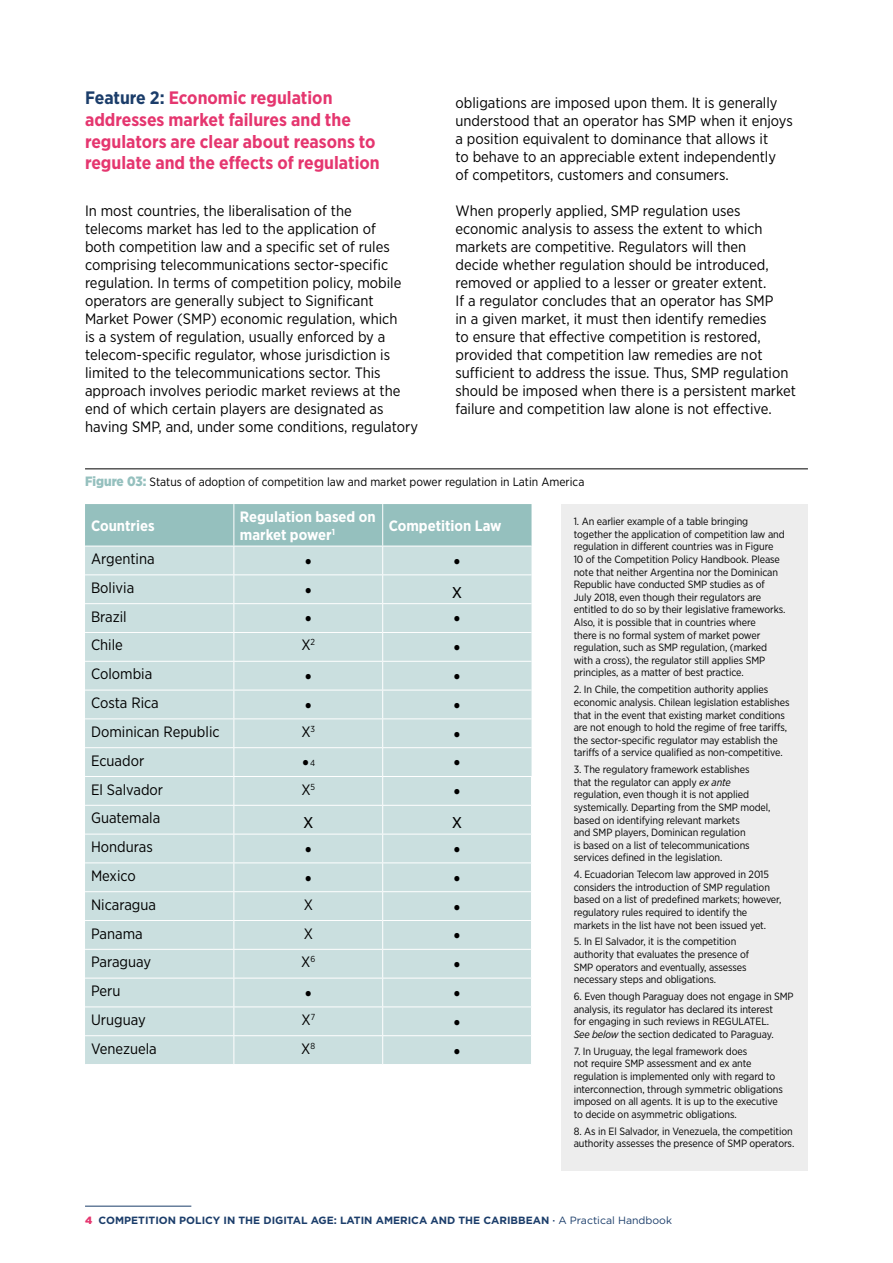
<style>
.page{position:relative;width:893px;height:1263px;background:#fff}
.page>*{position:absolute;margin:0;border:0;box-sizing:border-box;transform-origin:0 0}
.t1{font:21px "Gotham Narrow";color:#000}
.t2{font:700 18px/21.6px "Gotham Narrow";color:#e5366f}
.t3{font:15px/18px "Gotham Narrow";color:#000}
.t4{font:700 15px/18px "Gotham Narrow";color:#fff}
.t5{font:12px "Gotham Narrow";color:#000}
.t6{font:10.5px/12.6px "Gotham Narrow";letter-spacing:-.01em;color:#000}
.t7{font:700 10.5px "Gotham";color:#1b3d6a}
.s1{color:#1b3d6a}
.s2{font-weight:900;font-size:13.5px;color:#95c0be}
.s3{font-style:italic}
.s4{font-weight:900;color:#e5366f}
.s5{font-weight:500}
.s6{font-weight:400}
</style>
<div class="page">
<hr style="left:85px;top:1206px;width:106px;height:1px;background:#1b3d6a">
<hr style="left:85px;top:469px;width:723px;height:1px;background:#000">
<svg style="left:85px;top:504px;width:447px;height:560px;background:#c8dddd"></svg>
<div style="left:561px;top:504px;width:247px;height:666px;background:#ededed"></div>
<h2 class="t2" style="left:85px;top:87px;width:296px"><span class="s1">Feature 2:</span> Economic regulation addresses market failures and the regulators are clear about reasons to regulate and the effects of regulation</h2>
<p class="t3" style="left:85px;top:201px;width:334px">In most countries, the liberalisation of the<br>telecoms market has led to the application of<br>both competition law and a specific set of rules comprising telecommunications sector-specific regulation. In terms of competition policy, mobile operators are generally subject to Significant Market Power (SMP) economic regulation, which<br>is a system of regulation, usually enforced by a telecom-specific regulator, whose jurisdiction is limited to the telecommunications sector. This approach involves periodic market reviews at the end of which certain players are designated as having SMP, and, under some conditions, regulatory</p>
<p class="t3" style="left:455px;top:93px;width:339px">obligations are imposed upon them. It is generally understood that an operator has SMP when it enjoys a position equivalent to dominance that allows it<br>to behave to an appreciable extent independently of competitors, customers and consumers.</p>
<p class="t3" style="left:455px;top:201px;width:342px">When properly applied, SMP regulation uses economic analysis to assess the extent to which markets are competitive. Regulators will then<br>decide whether regulation should be introduced, removed or applied to a lesser or greater extent.<br>If a regulator concludes that an operator has SMP<br>in a given market, it must then identify remedies<br>to ensure that effective competition is restored, provided that competition law remedies are not sufficient to address the issue. Thus, SMP regulation should be imposed when there is a persistent market failure and competition law alone is not effective.</p>
<p class="t5" style="left:85px;top:474px;width:501px"><span class="s2">Figure 03:</span> Status of adoption of competition law and market power regulation in Latin America</p>
<h3 class="t4" style="left:91px;top:517px;width:65px">Countries</h3>
<h3 class="t4" style="left:240px;top:508px;width:137px">Regulation based on market power<sup>1</sup></h3>
<h3 class="t4" style="left:389px;top:517px;width:114px">Competition Law</h3>
<h3 class="t3" style="left:91px;top:549px;width:65px">Argentina</h3>
<h1 class="t1" style="left:304px;top:548px;width:11px">•</h1>
<h1 class="t1" style="left:453px;top:548px;width:11px">•</h1>
<h3 class="t3" style="left:91px;top:578px;width:45px">Bolivia</h3>
<h1 class="t1" style="left:304px;top:577px;width:11px">•</h1>
<h1 class="t1" style="left:452px;top:577px;width:12px">x</h1>
<h3 class="t3" style="left:91px;top:607px;width:37px">Brazil</h3>
<h1 class="t1" style="left:304px;top:606px;width:11px">•</h1>
<h1 class="t1" style="left:453px;top:606px;width:11px">•</h1>
<h3 class="t3" style="left:91px;top:636px;width:33px">Chile</h3>
<h3 class="t3" style="left:301px;top:636px;width:15px">X<sup>2</sup></h3>
<h1 class="t1" style="left:453px;top:635px;width:11px">•</h1>
<h3 class="t3" style="left:91px;top:665px;width:63px">Colombia</h3>
<h1 class="t1" style="left:304px;top:664px;width:11px">•</h1>
<h1 class="t1" style="left:453px;top:664px;width:11px">•</h1>
<h3 class="t3" style="left:91px;top:693px;width:69px">Costa Rica</h3>
<h1 class="t1" style="left:304px;top:692px;width:11px">•</h1>
<h1 class="t1" style="left:453px;top:692px;width:11px">•</h1>
<h3 class="t3" style="left:91px;top:722px;width:130px">Dominican Republic</h3>
<h3 class="t3" style="left:301px;top:722px;width:15px">X<sup>3</sup></h3>
<h1 class="t1" style="left:453px;top:721px;width:11px">•</h1>
<h3 class="t3" style="left:91px;top:751px;width:55px">Ecuador</h3>
<h1 class="t1" style="left:301px;top:750px;width:16px">•<sup>4</sup></h1>
<h1 class="t1" style="left:453px;top:750px;width:11px">•</h1>
<h3 class="t3" style="left:91px;top:780px;width:74px">El Salvador</h3>
<h3 class="t3" style="left:301px;top:780px;width:15px">X<sup>5</sup></h3>
<h1 class="t1" style="left:453px;top:779px;width:11px">•</h1>
<h3 class="t3" style="left:91px;top:809px;width:71px">Guatemala</h3>
<h1 class="t1" style="left:303px;top:808px;width:12px">x</h1>
<h1 class="t1" style="left:452px;top:808px;width:12px">x</h1>
<h3 class="t3" style="left:91px;top:837px;width:63px">Honduras</h3>
<h1 class="t1" style="left:304px;top:836px;width:11px">•</h1>
<h1 class="t1" style="left:453px;top:836px;width:11px">•</h1>
<h3 class="t3" style="left:91px;top:866px;width:46px">Mexico</h3>
<h1 class="t1" style="left:304px;top:865px;width:11px">•</h1>
<h1 class="t1" style="left:453px;top:865px;width:11px">•</h1>
<h3 class="t3" style="left:91px;top:895px;width:67px">Nicaragua</h3>
<h3 class="t3" style="left:304px;top:895px;width:11px">X</h3>
<h1 class="t1" style="left:453px;top:894px;width:11px">•</h1>
<h3 class="t3" style="left:91px;top:924px;width:53px">Panama</h3>
<h3 class="t3" style="left:304px;top:924px;width:11px">X</h3>
<h1 class="t1" style="left:453px;top:923px;width:11px">•</h1>
<h3 class="t3" style="left:91px;top:953px;width:62px">Paraguay</h3>
<h3 class="t3" style="left:301px;top:953px;width:16px">X<sup>6</sup></h3>
<h1 class="t1" style="left:453px;top:952px;width:11px">•</h1>
<h3 class="t3" style="left:91px;top:981px;width:31px">Peru</h3>
<h1 class="t1" style="left:304px;top:980px;width:11px">•</h1>
<h1 class="t1" style="left:453px;top:980px;width:11px">•</h1>
<h3 class="t3" style="left:91px;top:1010px;width:56px">Uruguay</h3>
<h3 class="t3" style="left:301px;top:1010px;width:15px">X<sup>7</sup></h3>
<h1 class="t1" style="left:453px;top:1009px;width:11px">•</h1>
<h3 class="t3" style="left:91px;top:1039px;width:67px">Venezuela</h3>
<h3 class="t3" style="left:301px;top:1039px;width:16px">X<sup>8</sup></h3>
<h1 class="t1" style="left:453px;top:1038px;width:11px">•</h1>
<p class="t6" style="left:574px;top:515px;width:213px">1. An earlier example of a table bringing together the application of competition law and regulation in different countries was in Figure 10 of the Competition Policy Handbook. Please note that neither Argentina nor the Dominican Republic have conducted SMP studies as of<br>July 2018, even though their regulators are entitled to do so by their legislative frameworks.<br>Also, it is possible that in countries where<br>there is no formal system of market power regulation, such as SMP regulation, (marked with a cross), the regulator still applies SMP principles, as a matter of best practice.</p>
<p class="t6" style="left:574px;top:683px;width:217px">2. In Chile, the competition authority applies economic analysis. Chilean legislation establishes that in the event that existing market conditions are not enough to hold the regime of free tariffs, the sector-specific regulator may establish the tariffs of a service qualified as non-competitive.</p>
<p class="t6" style="left:574px;top:763px;width:198px">3. The regulatory framework establishes<br>that the regulator can apply <span class="s3">ex ante </span>regulation, even though it is not applied systemically. Departing from the SMP model, based on identifying relevant markets<br>and SMP players, Dominican regulation<br>is based on a list of telecommunications services defined in the legislation.</p>
<p class="t6" style="left:574px;top:868px;width:209px">4. Ecuadorian Telecom law approved in 2015 considers the introduction of SMP regulation based on a list of predefined markets; however, regulatory rules required to identify the markets in the list have not been issued yet.</p>
<p class="t6" style="left:574px;top:935px;width:177px">5. In El Salvador, it is the competition authority that evaluates the presence of SMP operators and eventually, assesses necessary steps and obligations.</p>
<p class="t6" style="left:574px;top:990px;width:221px">6. Even though Paraguay does not engage in SMP analysis, its regulator has declared its interest<br>for engaging in such reviews in REGULATEL.<br><span class="s3">See below</span> the section dedicated to Paraguay.</p>
<p class="t6" style="left:574px;top:1044px;width:211px">7. In Uruguay, the legal framework does<br>not require SMP assessment and ex ante regulation is implemented only with regard to interconnection, through symmetric obligations imposed on all agents. It is up to the executive to decide on asymmetric obligations.</p>
<p class="t6" style="left:574px;top:1124px;width:222px">8. As in El Salvador, in Venezuela, the competition authority assesses the presence of SMP operators.</p>
<p class="t7" style="left:85px;top:1213px;width:588px"><span class="s4">4</span> COMPETITION POLICY IN THE DIGITAL AGE: LATIN AMERICA AND THE CARIBBEAN <span class="s5">·</span> <span class="s6">A Practical Handbook</span></p>
</div>
